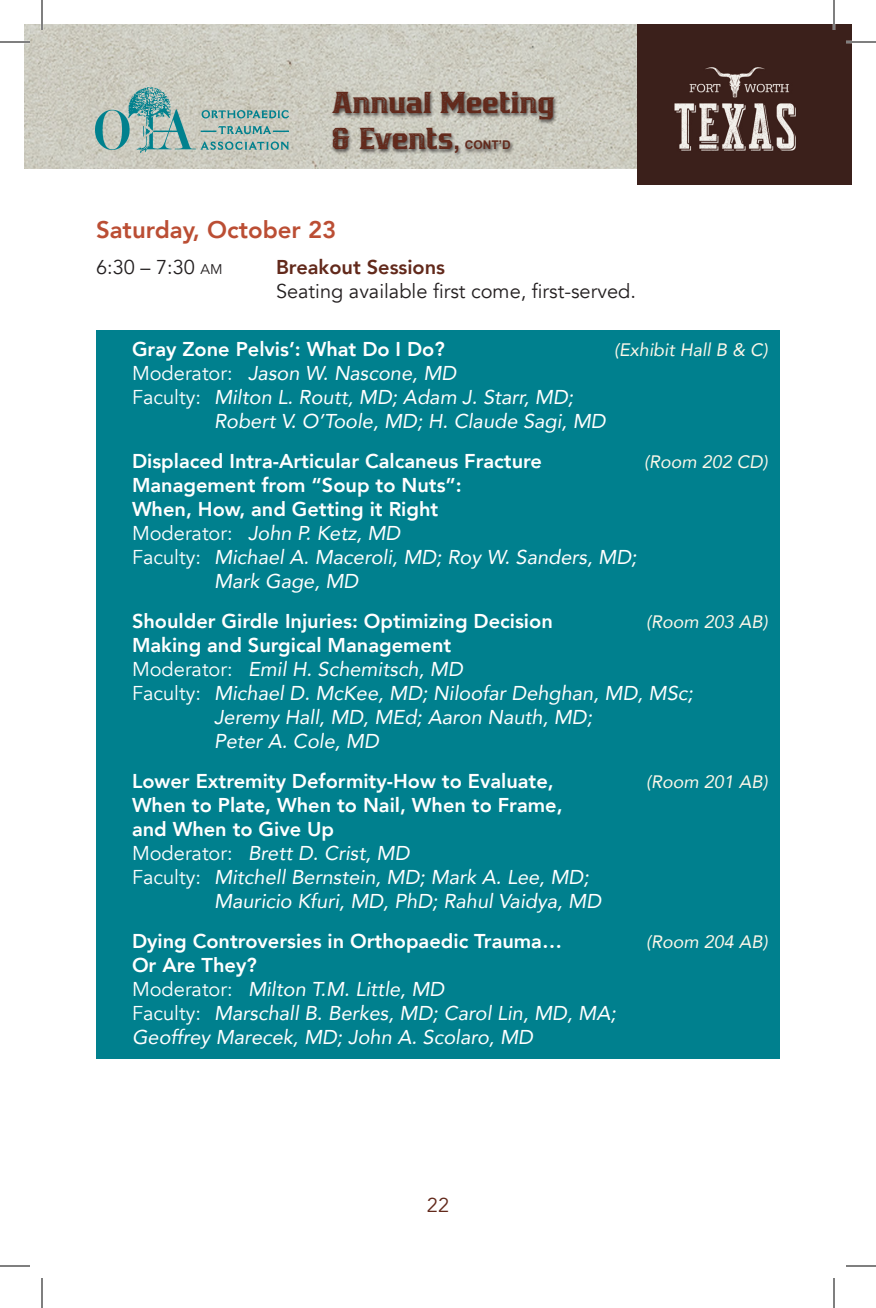
<style>
.page{position:relative;width:876px;height:1308px;background:#fff}
.page>*{position:absolute;margin:0;border:0;box-sizing:border-box;transform-origin:0 0}
.t1{font:32px "Bronzier Rusty";letter-spacing:.01em;color:#62291b;scale:1.1 1}
.t2{font:800 24px "Avenir";color:#bb4e34}
.t3{font:italic 20px "Avenir";color:#fff}
.t4{font:800 20px "Avenir";color:#fff}
.Default{font:20px "Avenir";color:#231f20}
.t5{font:800 20px "Avenir";color:#62291b}
.t6{font:20px "Avenir";color:#62291b}
.t7{font:italic 18px "Avenir";color:#fcf7e9}
.s1{font-family:"Arial";font-weight:700;font-size:24px}
.s2{font-family:"Arial";font-weight:700;font-size:12px}
.s3{font-size:14px}
.s4{font-style:normal}
</style>
<div class="page">
<div style="left:96px;top:330px;width:684px;height:729px;background:#00808e"></div>
<img style="left:24px;top:24px;width:613px;height:144px">
<div style="left:331px;top:91px;width:227px;height:67px;background:#231f20;opacity:.75"></div>
<img style="left:95px;top:88px;width:194px;height:64px">
<div style="left:637px;top:24px;width:215px;height:160px;background:#3b201b"></div>
<img style="left:674px;top:67px;width:122px;height:84px">
<hr style="left:0;top:41px;width:30px;height:2px;background:#fff">
<hr style="left:846px;top:41px;width:30px;height:2px;background:#fff">
<hr style="left:41px;top:0;width:2px;height:30px;background:#fff">
<hr style="left:833px;top:0;width:2px;height:30px;background:#fff">
<hr style="left:0;top:42px;width:30px;height:1px;background:#000">
<hr style="left:846px;top:42px;width:30px;height:1px;background:#000">
<hr style="left:0;top:1266px;width:30px;height:1px;background:#000">
<hr style="left:846px;top:1266px;width:30px;height:1px;background:#000">
<hr style="left:42px;top:0;width:1px;height:30px;background:#000">
<hr style="left:42px;top:1278px;width:1px;height:30px;background:#000">
<hr style="left:834px;top:0;width:1px;height:30px;background:#000">
<hr style="left:834px;top:1278px;width:1px;height:30px;background:#000">
<p class="t1" style="left:332px;top:86px;width:203px">Annual Meeting</p>
<p class="t1" style="left:332px;top:122px;width:164px">&amp; Events<span class="s1">,</span> <span class="s2">CONT’D</span></p>
<p class="t2" style="left:96px;top:211px;width:242px">Saturday, October 23</p>
<p class="Default" style="left:96px;top:256px;width:128px">6:30 – 7:30 <span class="s3">am</span></p>
<p class="t5" style="left:276px;top:252px;width:171px">Breakout Sessions</p>
<p class="Default" style="left:276px;top:280px;width:361px">Seating available first come, first-served.</p>
<p class="t4" style="left:132px;top:334px;width:314px">Gray Zone Pelvis’: What Do I Do?</p>
<p class="t7" style="left:614px;top:339px;width:155px">(Exhibit Hall B &amp; C)</p>
<p class="t3" style="left:132px;top:361px;width:326px"><span class="s4">Moderator:</span> Jason W. Nascone, MD</p>
<p class="t3" style="left:132px;top:385px;width:443px"><span class="s4">Faculty:</span> Milton L. Routt, MD; Adam J. Starr, MD;</p>
<p class="t3" style="left:214px;top:409px;width:393px">Robert V. O’Toole, MD; H. Claude Sagi, MD</p>
<p class="t4" style="left:132px;top:446px;width:412px">Displaced Intra-Articular Calcaneus Fracture</p>
<p class="t7" style="left:644px;top:451px;width:125px">(Room 202 CD)</p>
<p class="t4" style="left:132px;top:470px;width:331px">Management from “Soup to Nuts”:</p>
<p class="t4" style="left:132px;top:494px;width:308px">When, How, and Getting it Right</p>
<p class="t3" style="left:132px;top:521px;width:270px"><span class="s4">Moderator:</span> John P. Ketz, MD</p>
<p class="t3" style="left:132px;top:545px;width:506px"><span class="s4">Faculty:</span> Michael A. Maceroli, MD; Roy W. Sanders, MD;</p>
<p class="t3" style="left:214px;top:569px;width:146px">Mark Gage, MD</p>
<p class="t4" style="left:132px;top:606px;width:422px">Shoulder Girdle Injuries: Optimizing Decision</p>
<p class="t7" style="left:646px;top:611px;width:123px">(Room 203 AB)</p>
<p class="t4" style="left:132px;top:630px;width:321px">Making and Surgical Management</p>
<p class="t3" style="left:132px;top:657px;width:332px"><span class="s4">Moderator:</span> Emil H. Schemitsch, MD</p>
<p class="t3" style="left:132px;top:681px;width:563px"><span class="s4">Faculty:</span> Michael D. McKee, MD; Niloofar Dehghan, MD, MSc;</p>
<p class="t3" style="left:214px;top:705px;width:380px">Jeremy Hall, MD, MEd; Aaron Nauth, MD;</p>
<p class="t3" style="left:214px;top:729px;width:166px">Peter A. Cole, MD</p>
<p class="t4" style="left:132px;top:766px;width:423px">Lower Extremity Deformity-How to Evaluate,</p>
<p class="t7" style="left:646px;top:771px;width:123px">(Room 201 AB)</p>
<p class="t4" style="left:132px;top:790px;width:432px">When to Plate, When to Nail, When to Frame,</p>
<p class="t4" style="left:132px;top:814px;width:204px">and When to Give Up</p>
<p class="t3" style="left:132px;top:841px;width:279px"><span class="s4">Moderator:</span> Brett D. Crist, MD</p>
<p class="t3" style="left:132px;top:865px;width:458px"><span class="s4">Faculty:</span> Mitchell Bernstein, MD; Mark A. Lee, MD;</p>
<p class="t3" style="left:214px;top:889px;width:389px">Mauricio Kfuri, MD, PhD; Rahul Vaidya, MD</p>
<p class="t4" style="left:132px;top:926px;width:432px">Dying Controversies in Orthopaedic Trauma…</p>
<p class="t7" style="left:646px;top:931px;width:123px">(Room 204 AB)</p>
<p class="t4" style="left:132px;top:950px;width:126px">Or Are They?</p>
<p class="t3" style="left:132px;top:977px;width:314px"><span class="s4">Moderator:</span> Milton T.M. Little, MD</p>
<p class="t3" style="left:132px;top:1001px;width:485px"><span class="s4">Faculty:</span> Marschall B. Berkes, MD; Carol Lin, MD, MA;</p>
<p class="t3" style="left:132px;top:1025px;width:403px">Geoffrey Marecek, MD; John A. Scolaro, MD</p>
<p class="t6" style="left:427px;top:1193px;width:24px">22</p>
</div>
